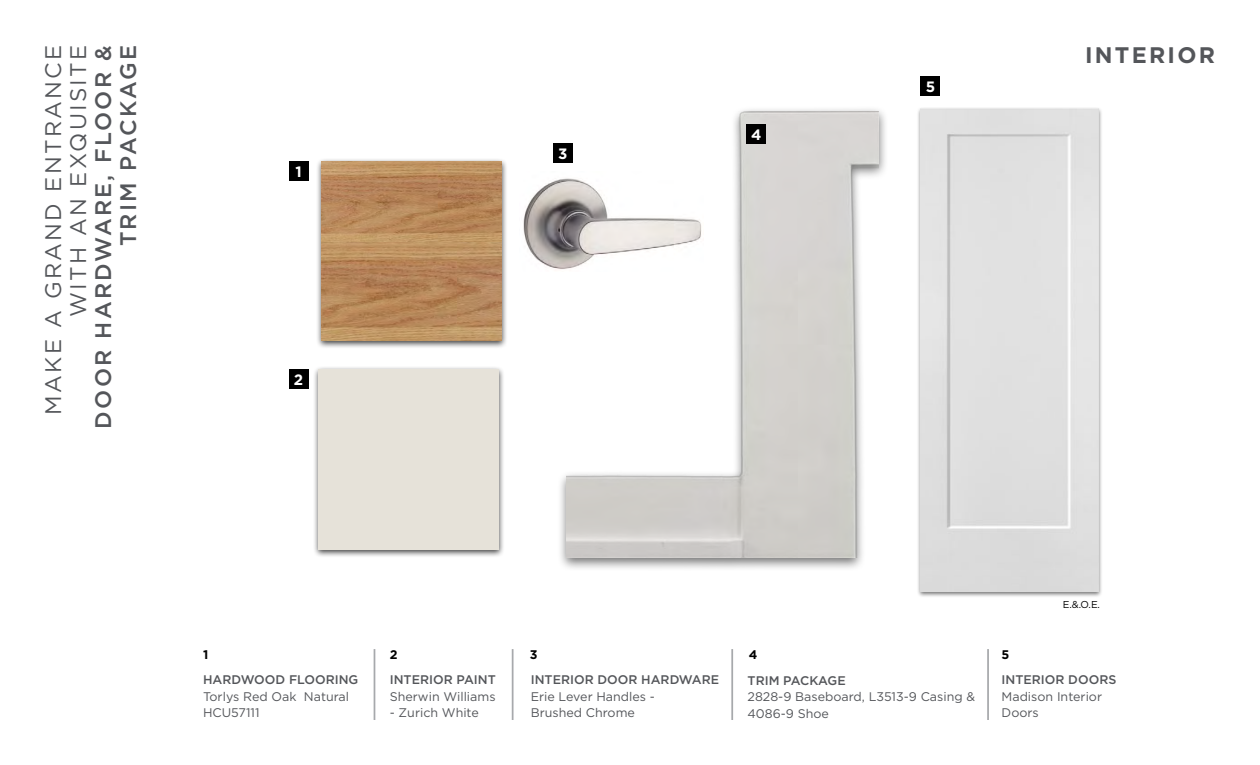
<style>
.page{position:relative;width:1260px;height:765px;background:#fff}
.page>*{position:absolute;margin:0;border:0;box-sizing:border-box;transform-origin:0 0}
.t1{font:22.5px/25px "Gotham";letter-spacing:.1em;color:#54565a;text-align:right}
.t2{font:700 22.5px "Gotham";letter-spacing:.1em;color:#54565a}
.t3{font:700 15px "Gotham";color:#fff}
.t4{font:12.5px/16.2px "Gotham";color:#54565a}
.t5{font:700 12.5px "Gotham";color:#000}
.t6{font:10px "Gotham";color:#000}
.s1{font-weight:500}
</style>
<div class="page">
<div style="left:557px;top:106px;width:331px;height:466px;background:#000;opacity:.55"></div>
<img style="left:567px;top:111px;width:312px;height:447px">
<hr style="left:374px;top:649px;width:1px;height:71px;background:#a7a9ac">
<hr style="left:512px;top:649px;width:2px;height:71px;background:#a7a9ac">
<hr style="left:731px;top:649px;width:2px;height:71px;background:#a7a9ac">
<hr style="left:987px;top:649px;width:2px;height:71px;background:#a7a9ac">
<div style="left:917px;top:107px;width:186px;height:491px;background:#000;opacity:.55"></div>
<div style="left:921px;top:109px;width:178px;height:482px;background:#e0e0e0"></div>
<div style="left:315px;top:157px;width:192px;height:192px;background:#000;opacity:.75"></div>
<img style="left:321px;top:161px;width:180px;height:180px">
<div style="left:312px;top:365px;width:193px;height:192px;background:#000;opacity:.75"></div>
<div style="left:319px;top:369px;width:180px;height:180px;background:#e6e2d9"></div>
<img style="left:523px;top:171px;width:180px;height:101px">
<div style="left:289px;top:161px;width:19px;height:20px;background:#000"></div>
<div style="left:553px;top:144px;width:20px;height:19px;background:#000"></div>
<div style="left:747px;top:124px;width:19px;height:20px;background:#000"></div>
<div style="left:921px;top:77px;width:19px;height:19px;background:#000"></div>
<div style="left:289px;top:369px;width:19px;height:20px;background:#000"></div>
<p class="t1" style="left:40px;top:429px;width:385px;rotate:-90deg">MAKE A GRAND ENTRANCE<br>WITH AN EXQUISITE<br><span class="s1">DOOR HARDWARE, FLOOR &amp;<br>TRIM PACKAGE</span></p>
<p class="t3" style="left:295px;top:162px;width:8px">1</p>
<p class="t3" style="left:294px;top:370px;width:11px">2</p>
<p class="t3" style="left:558px;top:144px;width:11px">3</p>
<p class="t3" style="left:751px;top:125px;width:12px">4</p>
<p class="t3" style="left:926px;top:77px;width:11px">5</p>
<p class="t2" style="left:1085px;top:40px;width:131px">INTERIOR</p>
<p class="t6" style="left:1063px;top:598px;width:39px">E.&amp;.O.E.</p>
<p class="t5" style="left:203px;top:646px;width:7px">1</p>
<p class="t5" style="left:390px;top:646px;width:9px">2</p>
<p class="t5" style="left:530px;top:646px;width:9px">3</p>
<p class="t5" style="left:749px;top:646px;width:10px">4</p>
<p class="t5" style="left:1002px;top:646px;width:9px">5</p>
<p class="t4" style="left:748px;top:672px;width:229px"><span class="s1">TRIM PACKAGE<br></span>2828-9 Baseboard, L3513-9 Casing &amp;<br>4086-9 Shoe</p>
<p class="t4" style="left:203px;top:671px;width:157px"><span class="s1">HARDWOOD FLOORING<br></span>Torlys Red Oak Natural<br>HCU57111</p>
<p class="t4" style="left:390px;top:671px;width:108px"><span class="s1">INTERIOR PAINT<br></span>Sherwin Williams</p>
<p class="t4" style="left:390px;top:704px;width:91px">- Zurich White</p>
<p class="t4" style="left:531px;top:671px;width:190px"><span class="s1">INTERIOR DOOR HARDWARE<br></span>Erie Lever Handles -<br>Brushed Chrome</p>
<p class="t4" style="left:1002px;top:671px;width:116px"><span class="s1">INTERIOR DOORS<br></span>Madison Interior<br>Doors</p>
</div>
